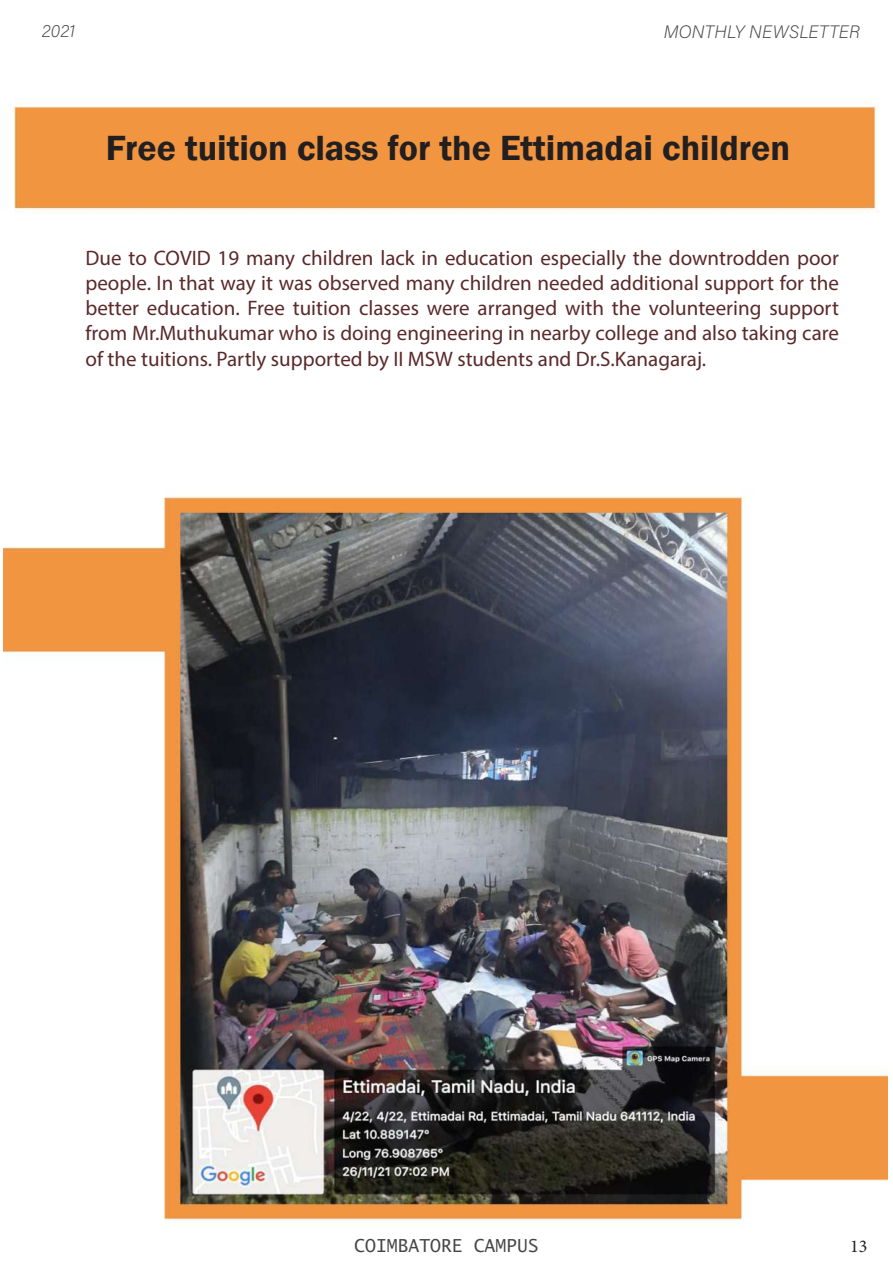
<style>
.page{position:relative;width:893px;height:1263px;background:#fff}
.page>*{position:absolute;margin:0;border:0;box-sizing:border-box;transform-origin:0 0}
.t1{font:600 36px "Franklin Gothic";color:#231f20}
.t2{font:21px/25.2px "Myriad Pro";color:#5b292a;text-align:justify}
.t3{font:18px "Acumin Variable Concept";letter-spacing:.01em;color:#464648}
.t4{font:18px "Lucida Sans Typewriter";color:#464648}
.t5{font:18px "Minion Pro";color:#1e211b}
</style>
<div class="page">
<img style="left:3px;top:547px;width:1px;height:107px">
<img style="left:4px;top:98px;width:884px;height:1127px">
<p class="t3" style="left:42px;top:18px;width:35px">2021</p>
<p class="t3" style="left:664px;top:19px;width:198px">MONTHLY NEWSLETTER</p>
<h1 class="t1" style="left:106px;top:126px;width:686px">Free tuition class for the Ettimadai children</h1>
<p class="t2" style="left:86px;top:245px;width:755px">Due to COVID 19 many children lack in education especially the downtrodden poor people. In that way it was observed many children needed additional support for the better education. Free tuition classes were arranged with the volunteering support from Mr.Muthukumar who is doing engineering in nearby college and also taking care of the tuitions. Partly supported by II MSW students and Dr.S.Kanagaraj.</p>
<p class="t4" style="left:354px;top:1235px;width:186px">COIMBATORE CAMPUS</p>
<p class="t5" style="left:850px;top:1234px;width:19px">13</p>
</div>
